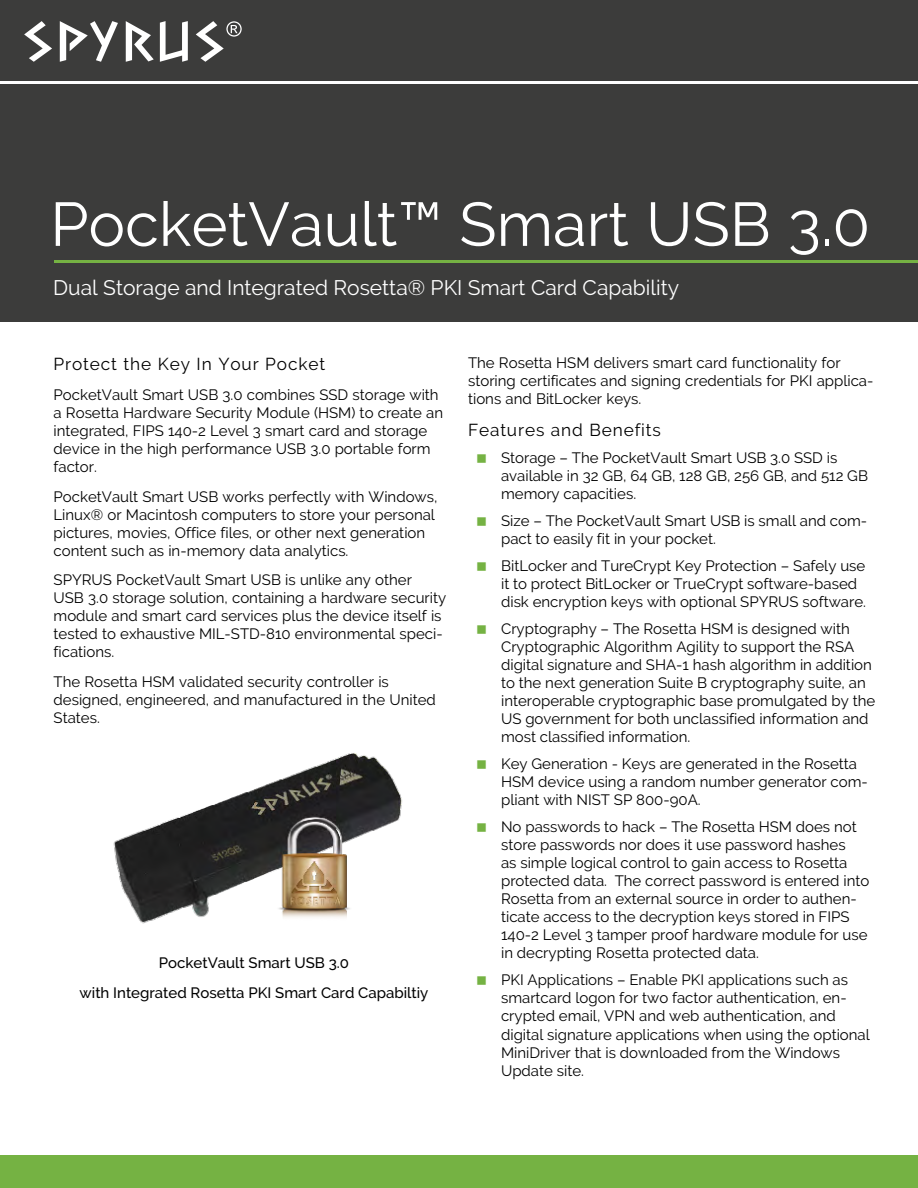
<style>
.page{position:relative;width:918px;height:1188px;background:#fff}
.page>*{position:absolute;margin:0;border:0;box-sizing:border-box;transform-origin:0 0}
.t1{font:61.5px "Raleway";color:#fff}
.t2{font:21px "Raleway";color:#fff}
.t3{font:17.25px "Raleway";letter-spacing:.05em;color:#000}
.t4{font:15px/18px "Raleway";color:#000}
.t5{font:500 15px/29.7px "Raleway";color:#000;text-align:center}
</style>
<div class="page">
<div style="left:0;top:1155px;width:918px;height:33px;background:#75b243"></div>
<div style="left:0;top:0;width:918px;height:322px;background:#3c3c3b"></div>
<hr style="left:0;top:81px;width:918px;height:2px;background:#fff">
<svg style="left:24px;top:21px;width:28px;height:41px"></svg>
<svg style="left:60px;top:21px;width:58px;height:41px"></svg>
<svg style="left:126px;top:21px;width:28px;height:41px"></svg>
<svg style="left:160px;top:21px;width:28px;height:41px"></svg>
<svg style="left:196px;top:21px;width:46px;height:41px"></svg>
<hr style="left:54px;top:260px;width:864px;height:2px;background:#75b243">
<img style="left:113px;top:753px;width:289px;height:171px">
<h1 class="t1" style="left:50px;top:188px;width:821px">PocketVault™ Smart USB 3.0</h1>
<h2 class="t2" style="left:53px;top:275px;width:627px">Dual Storage and Integrated Rosetta® PKI Smart Card Capability</h2>
<p class="t3" style="left:54px;top:354px;width:273px">Protect the Key In Your Pocket</p>
<p class="t4" style="left:54px;top:386px;width:391px">PocketVault Smart USB 3.0 combines SSD storage with a Rosetta Hardware Security Module (HSM) to create an integrated, FIPS 140-2 Level 3 smart card and storage device in the high performance USB 3.0 portable form factor.</p>
<p class="t4" style="left:54px;top:487px;width:385px">PocketVault Smart USB works perfectly with Windows, Linux® or Macintosh computers to store your personal pictures, movies, Office files, or other next generation content such as in-memory data analytics.</p>
<p class="t4" style="left:54px;top:571px;width:394px">SPYRUS PocketVault Smart USB is unlike any other<br>USB 3.0 storage solution, containing a hardware security module and smart card services plus the device itself is tested to exhaustive MIL-STD-810 environmental speci&shy;fications.</p>
<p class="t4" style="left:54px;top:673px;width:384px">The Rosetta HSM validated security controller is designed, engineered, and manufactured in the United<br>States.</p>
<p class="t5" style="left:80px;top:948px;width:350px">PocketVault Smart USB 3.0<br>with Integrated Rosetta PKI Smart Card Capabiltiy</p>
<p class="t4" style="left:468px;top:354px;width:407px">The Rosetta HSM delivers smart card functionality for storing certificates and signing credentials for PKI applica&shy;tions and BitLocker keys.</p>
<p class="t3" style="left:468px;top:420px;width:194px">Features and Benefits</p>
<p class="t4" style="left:501px;top:449px;width:368px">Storage – The PocketVault Smart USB 3.0 SSD is available in 32 GB, 64 GB, 128 GB, 256 GB, and 512 GB memory capacities.</p>
<p class="t4" style="left:501px;top:512px;width:368px">Size – The PocketVault Smart USB is small and com&shy;pact to easily fit in your pocket.</p>
<p class="t4" style="left:501px;top:557px;width:366px">BitLocker and TureCrypt Key Protection – Safely use it to protect BitLocker or TrueCrypt software-based disk encryption keys with optional SPYRUS software.</p>
<p class="t4" style="left:501px;top:620px;width:376px">Cryptography – The Rosetta HSM is designed with Cryptographic Algorithm Agility to support the RSA digital signature and SHA-1 hash algorithm in addition to the next generation Suite B cryptography suite, an interoperable cryptographic base promulgated by the US government for both unclassified information and most classified information.</p>
<p class="t4" style="left:501px;top:755px;width:368px">Key Generation - Keys are generated in the Rosetta<br>HSM device using a random number generator com&shy;pliant with NIST SP 800-90A.</p>
<p class="t4" style="left:501px;top:818px;width:370px">No passwords to hack – The Rosetta HSM does not store passwords nor does it use password hashes<br>as simple logical control to gain access to Rosetta protected data. The correct password is entered into Rosetta from an external source in order to authen&shy;ticate access to the decryption keys stored in FIPS 140-2 Level 3 tamper proof hardware module for use in decrypting Rosetta protected data.</p>
<p class="t4" style="left:501px;top:971px;width:370px">PKI Applications – Enable PKI applications such as smartcard logon for two factor authentication, en&shy;crypted email, VPN and web authentication, and digital signature applications when using the optional MiniDriver that is downloaded from the Windows Update site.</p>
</div>
